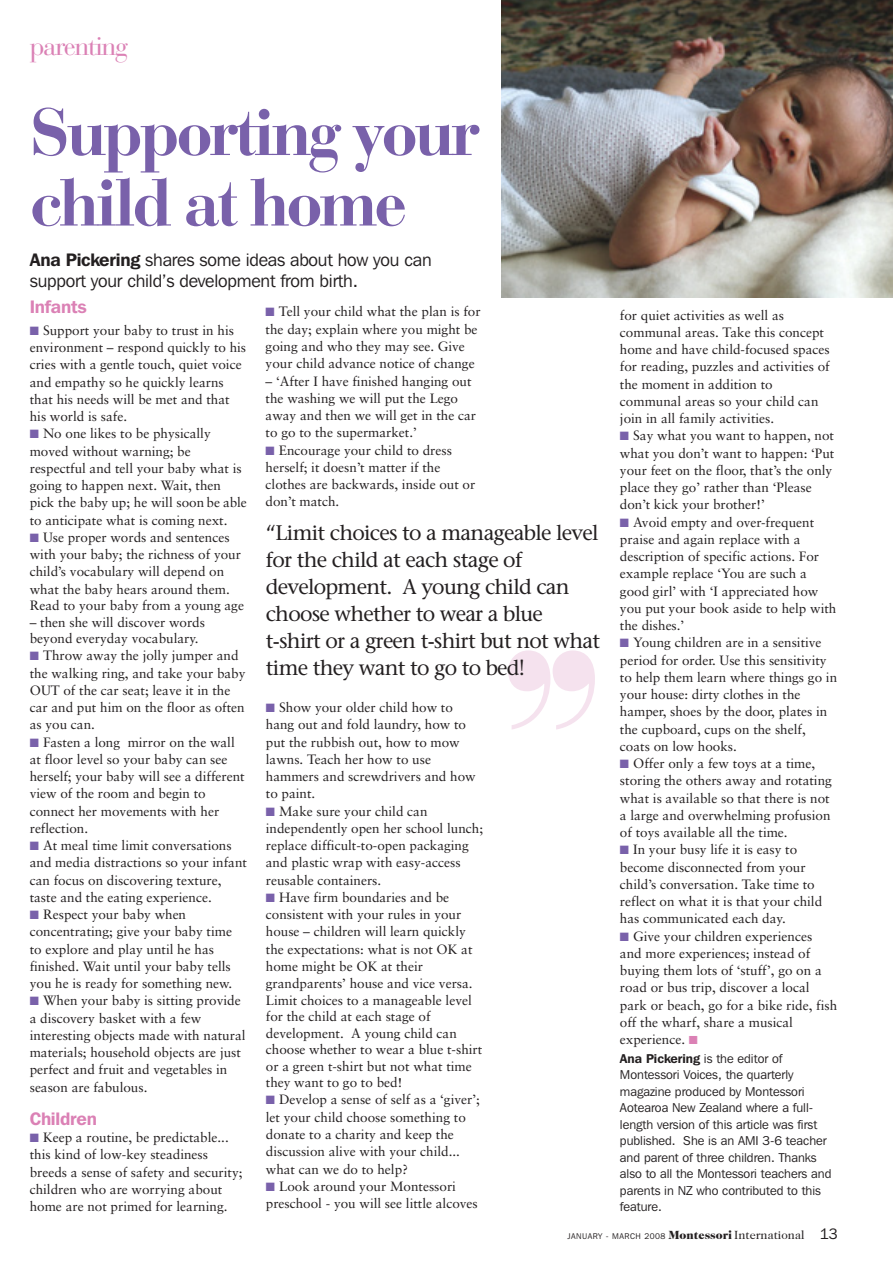
<style>
.page{position:relative;width:893px;height:1263px;background:#fff}
.page>*{position:absolute;margin:0;border:0;box-sizing:border-box;transform-origin:0 0}
.t1{font:700 252px "Bauer Bodoni";color:#f5e2ee}
.t2{font:700 66px/70.5px "Bauer Bodoni";letter-spacing:-.055em;color:#7961aa}
.t3{font:27px "Bauer Bodoni";letter-spacing:-.055em;color:#db81b5}
.t4{font:21px/27px "Stone Serif";letter-spacing:-.035em;color:#231f20}
.t5{font:18px/21px "Franklin Gothic IT Cby BT";letter-spacing:-.015em;color:#231f20}
.t6{font:600 18px "Franklin Gothic IT Cby BT";letter-spacing:-.015em;color:#db81b5}
.t7{font:13.5px/17.2px "Sabon";color:#231f20}
.t8{font:12.75px/16.5px "Franklin Gothic IT Cby BT";color:#231f20}
.t9{font:8.25px "Franklin Gothic IT Cby BT";letter-spacing:.06em;color:#231f20}
.s1{font-weight:600}
.s2{color:#7961aa}
.s3{font-family:"European Pi Three";color:#db81b5}
.s4{font-family:"Caslon Two Twenty Four";font-weight:900;font-size:12px}
.s5{font-family:"Caslon Two Twenty Four";font-size:12px}
.s6{font-size:15px}
</style>
<div class="page">
<img style="left:502px;top:0;width:391px;height:297px">
<h3 class="t3" style="left:30px;top:35px;width:100px">parenting</h3>
<h2 class="t2" style="left:30px;top:104px;width:452px">Supporting your child at home</h2>
<h3 class="t5" style="left:30px;top:251px;width:403px"><span class="s1">Ana Pickering</span> shares some ideas about how you can support your child’s development from birth.</h3>
<h3 class="t6" style="left:30px;top:301px;width:59px">Infants</h3>
<p class="t7" style="left:30px;top:323px;width:218px"><span class="s2">■</span> Support your baby to trust in his environment – respond quickly to his cries with a gentle touch, quiet voice and empathy so he quickly learns that his needs will be met and that his world is safe.</p>
<p class="t7" style="left:30px;top:426px;width:219px"><span class="s2">■</span> No one likes to be physically moved without warning; be respectful and tell your baby what is going to happen next. Wait, then pick the baby up; he will soon be able to anticipate what is coming next.</p>
<p class="t7" style="left:30px;top:530px;width:216px"><span class="s2">■</span> Use proper words and sentences with your baby; the richness of your child’s vocabulary will depend on what the baby hears around them.<br>Read to your baby from a young age</p>
<p class="t7" style="left:30px;top:615px;width:177px;line-height:16.5px">– then she will discover words beyond everyday vocabulary.</p>
<p class="t7" style="left:30px;top:648px;width:217px"><span class="s2">■</span> Throw away the jolly jumper and the walking ring, and take your baby<br>OUT of the car seat; leave it in the car and put him on the floor as often as you can.</p>
<p class="t7" style="left:30px;top:734px;width:216px"><span class="s2">■</span> Fasten a long mirror on the wall at floor level so your baby can see herself; your baby will see a different view of the room and begin to connect her movements with her reflection.</p>
<p class="t7" style="left:30px;top:838px;width:219px"><span class="s2">■</span> At meal time limit conversations and media distractions so your infant can focus on discovering texture, taste and the eating experience.</p>
<p class="t7" style="left:30px;top:907px;width:204px"><span class="s2">■</span> Respect your baby when concentrating; give your baby time to explore and play until he has finished. Wait until your baby tells you he is ready for something new.</p>
<p class="t7" style="left:30px;top:993px;width:217px"><span class="s2">■</span> When your baby is sitting provide a discovery basket with a few interesting objects made with natural materials; household objects are just perfect and fruit and vegetables in season are fabulous.</p>
<h3 class="t6" style="left:30px;top:1112px;width:69px">Children</h3>
<p class="t7" style="left:30px;top:1130px;width:214px"><span class="s2">■</span> Keep a routine, be predictable... this kind of low-key steadiness breeds a sense of safety and security; children who are worrying about home are not primed for learning.</p>
<p class="t7" style="left:266px;top:304px;width:217px"><span class="s2">■</span> Tell your child what the plan is for the day; explain where you might be going and who they may see. Give your child advance notice of change</p>
<p class="t7" style="left:266px;top:373px;width:212px">– ‘After I have finished hanging out the washing we will put the Lego away and then we will get in the car to go to the supermarket.’</p>
<p class="t7" style="left:266px;top:442px;width:211px"><span class="s2">■</span> Encourage your child to dress herself; it doesn’t matter if the clothes are backwards, inside out or don’t match.</p>
<h3 class="t4" style="left:266px;top:521px;width:334px">“Limit choices to a manageable level for the child at each stage of</h3>
<h3 class="t4" style="left:266px;top:575px;width:336px">development. A young child can choose whether to wear a blue t-shirt or a green t-shirt but not what time they want to go to bed!</h3>
<p class="t7" style="left:266px;top:700px;width:211px"><span class="s2">■</span> Show your older child how to hang out and fold laundry, how to put the rubbish out, how to mow lawns. Teach her how to use hammers and screwdrivers and how to paint.</p>
<p class="t7" style="left:266px;top:803px;width:219px"><span class="s2">■</span> Make sure your child can independently open her school lunch; replace difficult-to-open packaging and plastic wrap with easy-access reusable containers.</p>
<p class="t7" style="left:266px;top:890px;width:218px;line-height:16.8px"><span class="s2">■</span> Have firm boundaries and be consistent with your rules in your house – children will learn quickly the expectations: what is not OK at home might be OK at their grandparents’ house and vice versa.<br>Limit choices to a manageable level for the child at each stage of development. A young child can choose whether to wear a blue t-shirt or a green t-shirt but not what time they want to go to bed!</p>
<p class="t7" style="left:266px;top:1092px;width:216px"><span class="s2">■</span> Develop a sense of self as a ‘giver’; let your child choose something to donate to a charity and keep the discussion alive with your child... what can we do to help?</p>
<p class="t7" style="left:266px;top:1178px;width:213px"><span class="s2">■</span> Look around your Montessori preschool - you will see little alcoves</p>
<h1 class="t1" style="left:609px;top:733px;width:116px;rotate:-180deg">‘‘</h1>
<p class="t7" style="left:620px;top:307px;width:211px">for quiet activities as well as communal areas. Take this concept home and have child-focused spaces for reading, puzzles and activities of the moment in addition to communal areas so your child can join in all family activities.</p>
<p class="t7" style="left:620px;top:428px;width:216px"><span class="s2">■</span> Say what you want to happen, not what you don’t want to happen: ‘Put your feet on the floor, that’s the only place they go’ rather than ‘Please don’t kick your brother!’</p>
<p class="t7" style="left:620px;top:514px;width:218px"><span class="s2">■</span> Avoid empty and over-frequent praise and again replace with a description of specific actions. For example replace ‘You are such a good girl’ with ‘I appreciated how you put your book aside to help with the dishes.’</p>
<p class="t7" style="left:620px;top:635px;width:219px"><span class="s2">■</span> Young children are in a sensitive period for order. Use this sensitivity to help them learn where things go in your house: dirty clothes in the hamper, shoes by the door, plates in the cupboard, cups on the shelf, coats on low hooks.</p>
<p class="t7" style="left:620px;top:756px;width:213px"><span class="s2">■</span> Offer only a few toys at a time, storing the others away and rotating what is available so that there is not a large and overwhelming profusion of toys available all the time.</p>
<p class="t7" style="left:620px;top:842px;width:204px"><span class="s2">■</span> In your busy life it is easy to become disconnected from your child’s conversation. Take time to reflect on what it is that your child has communicated each day.</p>
<p class="t7" style="left:620px;top:928px;width:219px"><span class="s2">■</span> Give your children experiences and more experiences; instead of buying them lots of ‘stuff’, go on a road or bus trip, discover a local park or beach, go for a bike ride, fish off the wharf, share a musical experience. <span class="s3">-</span></p>
<p class="t8" style="left:620px;top:1051px;width:213px"><span class="s1">Ana Pickering</span> is the editor of<br>Montessori Voices, the quarterly magazine produced by Montessori<br>Aotearoa New Zealand where a full&shy;length version of this article was first published. She is an AMI 3-6 teacher and parent of three children. Thanks also to all the Montessori teachers and parents in NZ who contributed to this feature.</p>
<p class="t9" style="left:567px;top:1233px;width:272px">JANUARY - MARCH 2008 <span class="s4">Montessori</span> <span class="s5">International</span> <span class="s6">13</span></p>
</div>
